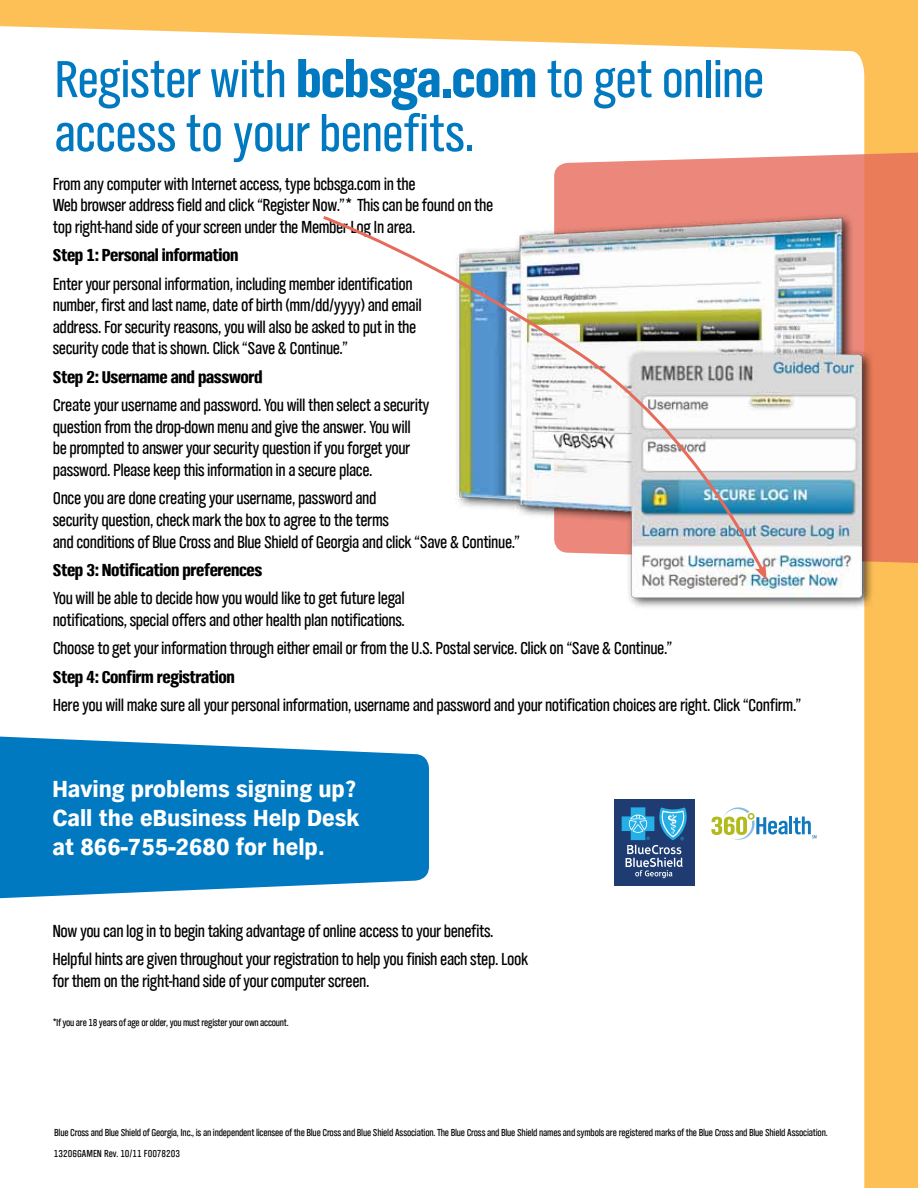
<style>
.page{position:relative;width:918px;height:1188px;background:#fdc057}
.page>*{position:absolute;margin:0;border:0;box-sizing:border-box;transform-origin:0 0}
.t1{font:54px/54px "TV Nord Cond EF";letter-spacing:-.01em;color:#0079c1}
.t2{font:900 24px/28.8px "TV Nord EF";color:#fff}
.t3{font:18px/21.6px "TV Nord Cond EF";letter-spacing:-.025em;color:#000}
.t4{font:900 18px "TV Nord Cond EF";letter-spacing:-.025em;color:#000}
.t5{font:10.5px/21px "TV Nord Cond EF";letter-spacing:-.02em;color:#000}
.s1{font-weight:900}
</style>
<div class="page">
<div style="left:0;top:26px;width:864px;height:1162px;background:#fff"></div>
<svg style="left:0;top:723px;width:429px;height:189px;background:#3d99d0"></svg>
<svg style="left:554px;top:152px;width:364px;height:411px;background:#ec8c74"></svg>
<img style="left:445px;top:183px;width:443px;height:432px">
<svg style="left:711px;top:805px;width:106px;height:37px;background:#d4e4dd"></svg>
<div style="left:614px;top:800px;width:80px;height:86px;background:#1e3c71"></div>
<svg style="left:622px;top:807px;width:65px;height:71px"></svg>
<img style="left:321px;top:214px;width:444px;height:360px">
<svg style="left:755px;top:563px;width:12px;height:17px"></svg>
<h1 class="t1" style="left:54px;top:53px;width:712px">Register with <span class="s1">bcbsga.com</span> to get online access to your benefits.</h1>
<p class="t3" style="left:53px;top:173px;width:442px">From any computer with Internet access, type bcbsga.com in the<br>Web browser address field and click “Register Now.”* This can be found on the top right-hand side of your screen under the Member Log In area.</p>
<p class="t4" style="left:53px;top:245px;width:187px">Step 1: Personal information</p>
<p class="t3" style="left:53px;top:273px;width:370px">Enter your personal information, including member identification number, first and last name, date of birth (mm/dd/yyyy) and email address. For security reasons, you will also be asked to put in the security code that is shown. Click “Save &amp; Continue.”</p>
<p class="t4" style="left:53px;top:367px;width:211px">Step 2: Username and password</p>
<p class="t3" style="left:53px;top:395px;width:378px">Create your username and password. You will then select a security question from the drop-down menu and give the answer. You will<br>be prompted to answer your security question if you forget your password. Please keep this information in a secure place.</p>
<p class="t3" style="left:53px;top:488px;width:469px">Once you are done creating your username, password and<br>security question, check mark the box to agree to the terms<br>and conditions of Blue Cross and Blue Shield of Georgia and click “Save &amp; Continue.”</p>
<p class="t4" style="left:53px;top:560px;width:211px">Step 3: Notification preferences</p>
<p class="t3" style="left:53px;top:588px;width:354px">You will be able to decide how you would like to get future legal notifications, special offers and other health plan notifications.</p>
<p class="t3" style="left:53px;top:638px;width:621px">Choose to get your information through either email or from the U.S. Postal service. Click on “Save &amp; Continue.”</p>
<p class="t4" style="left:53px;top:667px;width:183px">Step 4: Confirm registration</p>
<p class="t3" style="left:53px;top:694px;width:750px">Here you will make sure all your personal information, username and password and your notification choices are right. Click “Confirm.”</p>
<h2 class="t2" style="left:52px;top:775px;width:308px">Having problems signing up?<br>Call the eBusiness Help Desk at 866-755-2680 for help.</h2>
<p class="t3" style="left:52px;top:917px;width:477px;line-height:28.3px">Now you can log in to begin taking advantage of online access to your benefits.<br>Helpful hints are given throughout your registration to help you finish each step. Look</p>
<p class="t3" style="left:52px;top:970px;width:318px">for them on the right-hand side of your computer screen.</p>
<p class="t5" style="left:52px;top:1012px;width:238px">*If you are 18 years of age or older, you must register your own account.</p>
<p class="t5" style="left:54px;top:1122px;width:775px">Blue Cross and Blue Shield of Georgia, Inc., is an independent licensee of the Blue Cross and Blue Shield Association. The Blue Cross and Blue Shield names and symbols are registered marks of the Blue Cross and Blue Shield Association.<br>13206GAMEN Rev. 10/11 F0078203</p>
</div>
